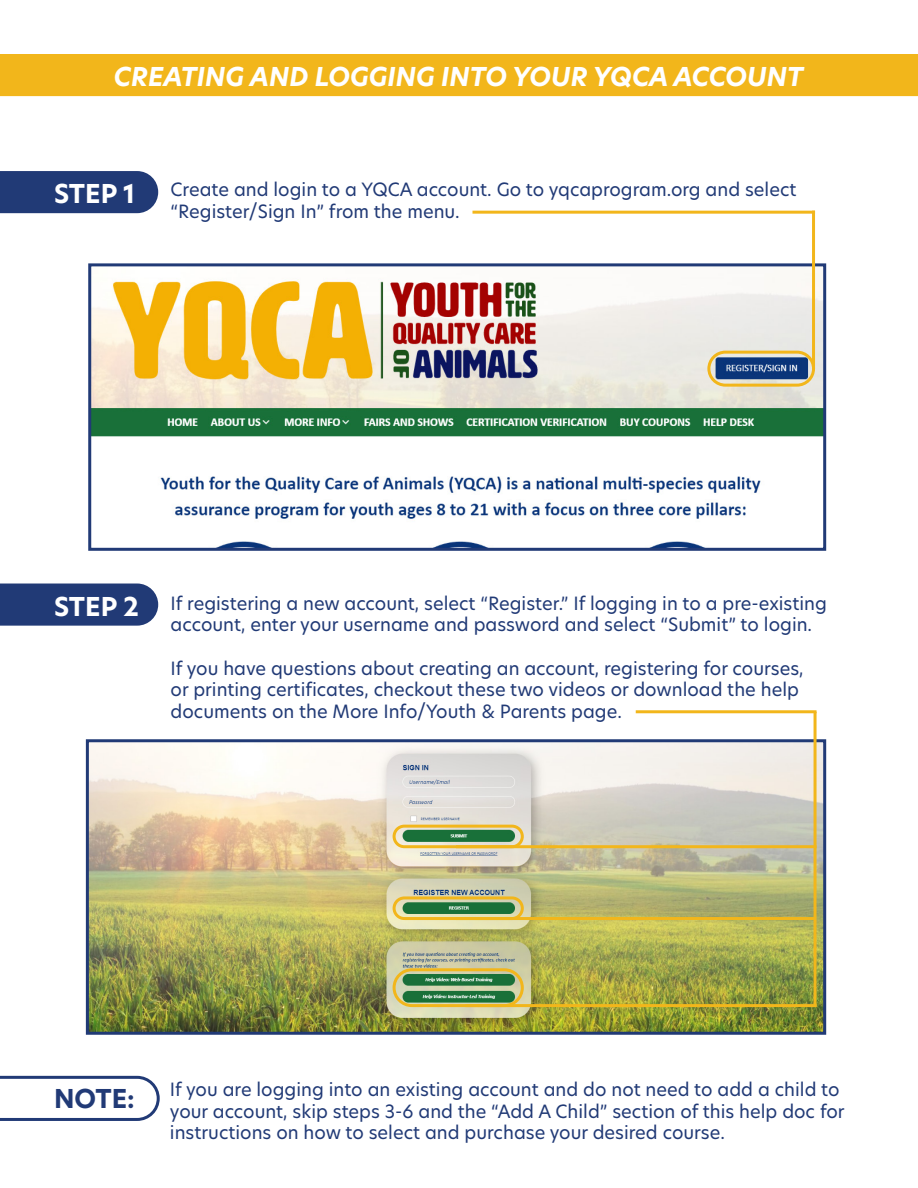
<style>
.page{position:relative;width:918px;height:1188px;background:#fff}
.page>*{position:absolute;margin:0;border:0;box-sizing:border-box;transform-origin:0 0}
.t1{font:italic 700 25.5px "New Hero";color:#fff}
.t2{font:700 25.5px "New Hero";color:#fff}
.t3{font:700 25.5px "New Hero";color:#213a76}
.Body_Text{font:18px/21.6px "New Hero";color:#213a76}
</style>
<div class="page">
<img style="left:92px;top:267px;width:730px;height:280px">
<div style="left:88px;top:263px;width:738px;height:288px;border:3px solid #213a76"></div>
<div style="left:0;top:171px;width:158px;height:42px;background:#213a76"></div>
<div style="left:707px;top:351px;width:108px;height:36px;border:3px solid #f2b61b;border-radius:16px"></div>
<hr style="left:472px;top:211px;width:343px;height:3px;background:#f2b61b">
<div style="left:0;top:584px;width:158px;height:42px;background:#213a76"></div>
<hr style="left:812px;top:211px;width:3px;height:158px;background:#f2b61b">
<img style="left:90px;top:743px;width:732px;height:288px">
<div style="left:86px;top:739px;width:740px;height:296px;border:3px solid #213a76"></div>
<div style="left:0;top:54px;width:918px;height:42px;background:#f2b61b"></div>
<div style="left:393px;top:968px;width:131px;height:39px;border:3px solid #f2b61b;border-radius:18px"></div>
<hr style="left:636px;top:710px;width:181px;height:3px;background:#f2b61b">
<hr style="left:814px;top:712px;width:3px;height:295px;background:#f2b61b">
<hr style="left:465px;top:1004px;width:352px;height:3px;background:#f2b61b">
<div style="left:393px;top:896px;width:131px;height:24px;border:3px solid #f2b61b;border-radius:10px"></div>
<div style="left:393px;top:825px;width:131px;height:23px;border:3px solid #f2b61b;border-radius:10px"></div>
<hr style="left:456px;top:917px;width:359px;height:3px;background:#f2b61b">
<hr style="left:456px;top:845px;width:361px;height:3px;background:#f2b61b">
<svg style="left:0;top:1076px;width:160px;height:45px"></svg>
<p class="t1" style="left:114px;top:60px;width:691px">CREATING AND LOGGING INTO YOUR YQCA ACCOUNT</p>
<p class="t2" style="left:54px;top:177px;width:83px">STEP 1</p>
<p class="Body_Text" style="left:171px;top:178px;width:627px">Create and login to a YQCA account. Go to yqcaprogram.org and select “Register/Sign In” from the menu.</p>
<p class="t2" style="left:54px;top:589px;width:86px">STEP 2</p>
<p class="Body_Text" style="left:171px;top:592px;width:658px">If registering a new account, select “Register.” If logging in to a pre-existing account, enter your username and password and select “Submit” to login.</p>
<p class="Body_Text" style="left:171px;top:657px;width:634px">If you have questions about creating an account, registering for courses, or printing certificates, checkout these two videos or download the help documents on the More Info/Youth &amp; Parents page.</p>
<p class="t3" style="left:54px;top:1081px;width:82px">NOTE:</p>
<p class="Body_Text" style="left:170px;top:1079px;width:676px">If you are logging into an existing account and do not need to add a child to your account, skip steps 3-6 and the “Add A Child” section of this help doc for instructions on how to select and purchase your desired course.</p>
</div>
